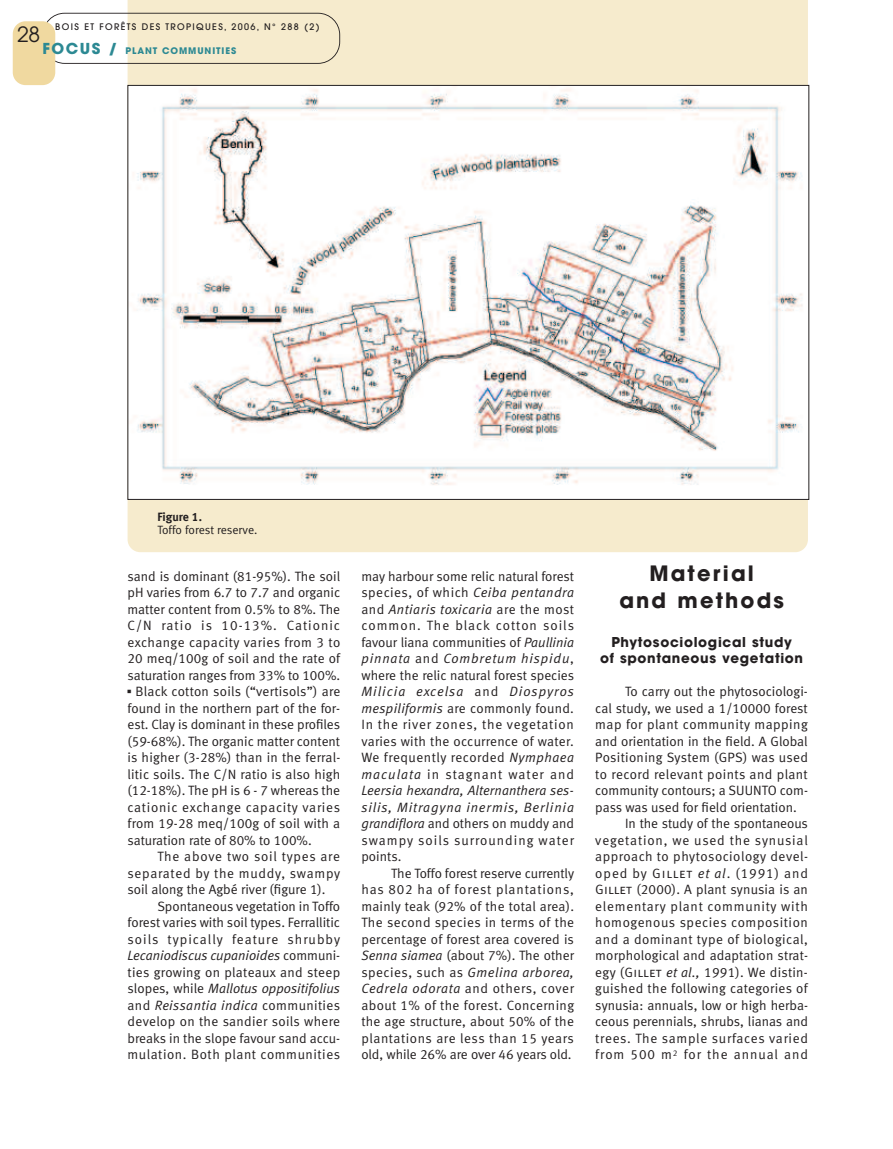
<style>
.page{position:relative;width:893px;height:1149px;background:#fff}
.page>*{position:absolute;margin:0;border:0;box-sizing:border-box;transform-origin:0 0}
.t1{font:700 21px/27px "Avant Garde";letter-spacing:.1em;color:#231f20;text-align:center}
.t2{font:21px "Avant Garde";color:#231f20}
.t3{font:13.5px/16.5px "Meta Normal LF";letter-spacing:.015em;color:#231f20;text-align:justify}
.t4{font:13.5px "Meta Normal LF";letter-spacing:.035em;color:#231f20}
.t5{font:13.5px "Meta Normal LF";letter-spacing:.07em;color:#231f20}
.t6{font:700 13.5px/16.5px "Avant Garde";letter-spacing:.05em;color:#231f20;text-align:center}
.t7{font:13.5px "Meta Normal LF";letter-spacing:.05em;color:#231f20}
.t8{font:13.5px "Meta Normal LF";letter-spacing:.065em;color:#231f20}
.t9{font:13.5px "Meta Normal LF";letter-spacing:.055em;color:#231f20}
.t10{font:13.5px "Meta Normal LF";letter-spacing:.045em;color:#231f20}
.t11{font:13.5px "Meta Normal LF";letter-spacing:-.005em;color:#231f20}
.t12{font:12px "Meta Normal LF";letter-spacing:-.005em;color:#231f20}
.t13{font:12px "Meta Bold LF";color:#231f20}
.t14{font:500 9px "Avant Garde";letter-spacing:.15em;color:#231f20}
.t15{font:700 9px "Avant Garde";letter-spacing:.1em;color:#2c8993}
.s1{font-size:15px}
.s2{font-family:"Universal Newswith Comm Pi"}
.s3{font-style:italic}
.s4{font-family:"Meta Normal LF Caps"}
</style>
<div class="page">
<div style="left:128px;top:0;width:680px;height:552px;background:#f6ebcd"></div>
<svg style="left:46px;top:13px;width:294px;height:51px"></svg>
<div style="left:13px;top:21px;width:42px;height:64px;background:#f0d9a0;border-radius:13px"></div>
<img style="left:130px;top:87px;width:677px;height:410px">
<h1 class="t2" style="left:17px;top:26px;width:25px">28</h1>
<p class="t14" style="left:55px;top:23px;width:266px">BOIS ET FORÊTS DES TROPIQUES, 2006, N° 288 (2)</p>
<p class="t15" style="left:43px;top:47px;width:195px"><span class="s1">FOCUS /</span> PLANT COMMUNITIES</p>
<p class="t13" style="left:157px;top:512px;width:46px">Figure 1.</p>
<p class="t12" style="left:157px;top:525px;width:102px">Toffo forest reserve.</p>
<p class="t3" style="left:128px;top:568px;width:214px">sand is dominant (81-95%). The soil pH varies from 6.7 to 7.7 and organic matter content from 0.5% to 8%. The C/N ratio is 10-13%. Cationic exchange capacity varies from 3 to 20 meq/100g of soil and the rate of saturation ranges from 33% to 100%.</p>
<p class="t3" style="left:128px;top:684px;width:214px"><span class="s2">▪</span> Black cotton soils (“vertisols”) are found in the northern part of the for&shy;est. Clay is dominant in these profiles (59-68%). The organic matter content is higher (3-28%) than in the ferral&shy;litic soils. The C/N ratio is also high (12-18%). The pH is 6 - 7 whereas the cationic exchange capacity varies from 19-28 meq/100g of soil with a saturation rate of 80% to 100%.</p>
<p class="t3" style="left:128px;top:849px;width:214px;text-indent:30px">The above two soil types are separated by the muddy, swampy soil along the Agbé river (figure 1).</p>
<p class="t3" style="left:128px;top:898px;width:214px;text-indent:30px">Spontaneous vegetation in Toffo forest varies with soil types. Ferrallitic soils typically feature shrubby <span class="s3">Lecaniodiscus cupanioides</span> communi&shy;ties growing on plateaux and steep slopes, while <span class="s3">Mallotus oppositifolius </span>and <span class="s3">Reissantia indica</span> communities develop on the sandier soils where breaks in the slope favour sand accu&shy;mulation. Both plant communities</p>
<p class="t3" style="left:361px;top:568px;width:214px">may harbour some relic natural forest species, of which <span class="s3">Ceiba pentandra </span>and <span class="s3">Antiaris toxicaria</span> are the most common. The black cotton soils favour liana communities of <span class="s3">Paullinia pinnata</span> and <span class="s3">Combretum hispidu</span>, where the relic natural forest species <span class="s3">Milicia excelsa</span> and <span class="s3">Diospyros mespiliformis</span> are commonly found.<br>In the river zones, the vegetation varies with the occurrence of water.<br>We frequently recorded <span class="s3">Nymphaea maculata</span> in stagnant water and <span class="s3">Leersia hexandra, Alternanthera ses&shy;silis, Mitragyna inermis, Berlinia grandiflora</span> and others on muddy and swampy soils surrounding water points.</p>
<p class="t3" style="left:361px;top:865px;width:214px;text-indent:30px">The Toffo forest reserve currently has 802 ha of forest plantations, mainly teak (92% of the total area).<br>The second species in terms of the percentage of forest area covered is <span class="s3">Senna siamea</span> (about 7%). The other species, such as <span class="s3">Gmelina arborea, Cedrela odorata</span> and others, cover about 1% of the forest. Concerning the age structure, about 50% of the plantations are less than 15 years old, while 26% are over 46 years old.</p>
<h1 class="t1" style="left:619px;top:562px;width:166px">Material<br>and methods</h1>
<p class="t6" style="left:600px;top:635px;width:205px">Phytosociological study<br>of spontaneous vegetation</p>
<p class="t3" style="left:625px;top:684px;width:184px">To carry out the phytosociologi-</p>
<p class="t3" style="left:595px;top:700px;width:214px">cal study, we used a 1/10000 forest</p>
<p class="t4" style="left:595px;top:719px;width:214px">map for plant community mapping</p>
<p class="t3" style="left:595px;top:733px;width:214px">and orientation in the field. A Global</p>
<p class="t3" style="left:595px;top:750px;width:214px">Positioning System (GPS) was used</p>
<p class="t3" style="left:595px;top:766px;width:214px">to record relevant points and plant</p>
<p class="t3" style="left:595px;top:783px;width:214px">community contours; a SUUNTO com-</p>
<p class="t3" style="left:595px;top:799px;width:203px">pass was used for field orientation.</p>
<p class="t11" style="left:625px;top:818px;width:184px">In the study of the spontaneous</p>
<p class="t8" style="left:595px;top:835px;width:214px">vegetation, we used the synusial</p>
<p class="t4" style="left:595px;top:851px;width:214px">approach to phytosociology devel-</p>
<p class="t5" style="left:595px;top:868px;width:214px">oped by <span class="s4">Gillet</span> <span class="s3">et al</span>. (1991) and</p>
<p class="t3" style="left:595px;top:882px;width:214px"><span class="s4">Gillet</span> (2000). A plant synusia is an</p>
<p class="t9" style="left:595px;top:901px;width:214px">elementary plant community with</p>
<p class="t10" style="left:595px;top:917px;width:214px">homogenous species composition</p>
<p class="t4" style="left:595px;top:934px;width:214px">and a dominant type of biological,</p>
<p class="t3" style="left:595px;top:948px;width:214px">morphological and adaptation strat-</p>
<p class="t3" style="left:595px;top:964px;width:214px">egy (<span class="s4">Gillet</span> <span class="s3">et al.,</span> 1991). We distin-</p>
<p class="t3" style="left:595px;top:981px;width:214px">guished the following categories of</p>
<p class="t3" style="left:595px;top:997px;width:214px">synusia: annuals, low or high herba-</p>
<p class="t3" style="left:595px;top:1014px;width:214px">ceous perennials, shrubs, lianas and</p>
<p class="t7" style="left:595px;top:1033px;width:214px">trees. The sample surfaces varied</p>
<p class="t5" style="left:595px;top:1049px;width:214px">from 500 m<sup>2</sup> for the annual and</p>
</div>
